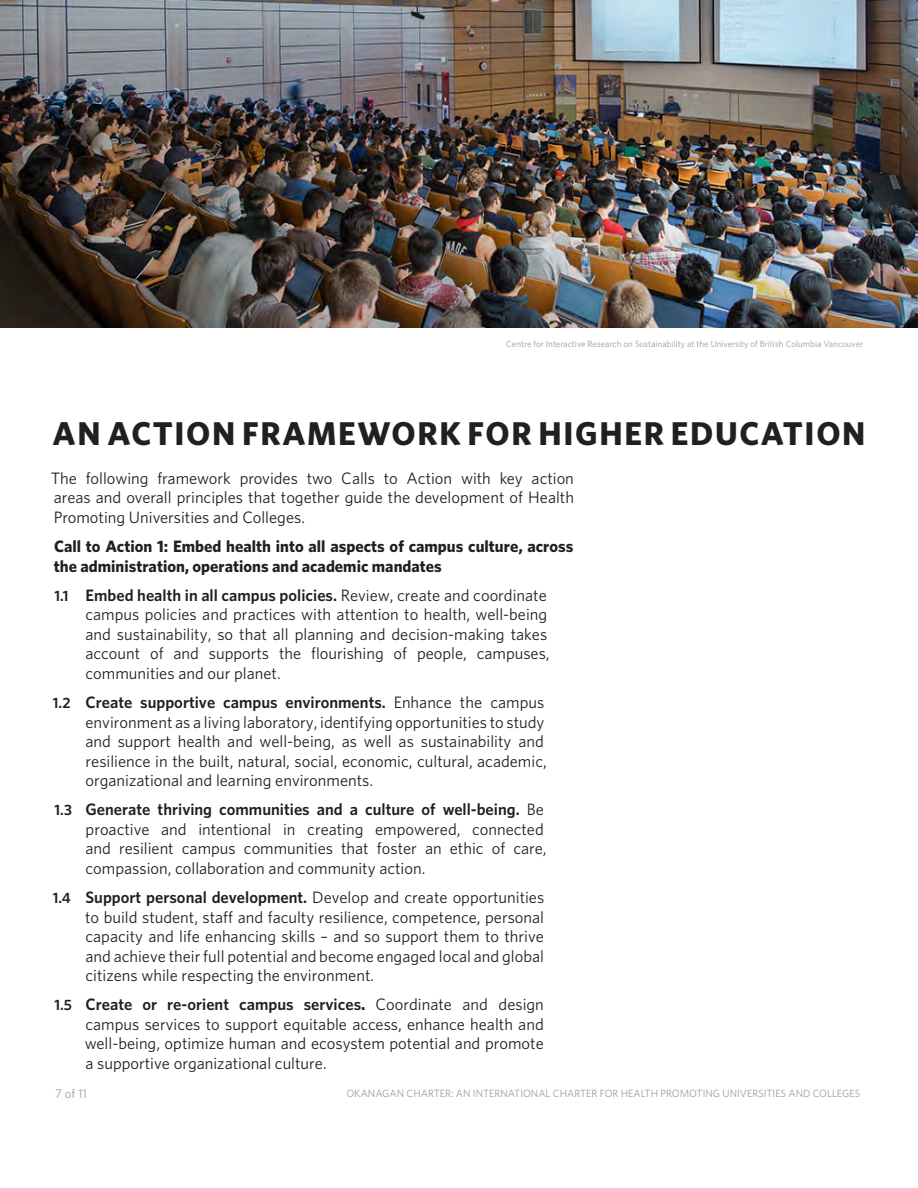
<style>
.page{position:relative;width:918px;height:1188px;background:#fff}
.page>*{position:absolute;margin:0;border:0;box-sizing:border-box;transform-origin:0 0}
.t1{font:700 33px "Whitney";letter-spacing:.05em;color:#231f20}
.t2{font:16.5px/19.5px "Whitney";color:#231f20}
.t3{font:700 16.5px/19.5px "Whitney";color:#231f20}
.t4{font:12.75px "Whitney";color:#9b9da0}
.t5{font:10.5px "Whitney";color:#9b9da0}
.t6{font:9px "Whitney";color:#9b9da0}
.s1{font-weight:600;font-size:15px}
.s2{font-weight:600}
.s3{font-weight:700}
</style>
<div class="page">
<img style="left:0;top:0;width:918px;height:328px">
<p class="t6" style="left:506px;top:338px;width:358px">Centre for Interactive Research on Sustainability at the University of British Columbia Vancouver</p>
<h2 class="t1" style="left:53px;top:411px;width:814px">AN ACTION FRAMEWORK FOR HIGHER EDUCATION</h2>
<p class="t2" style="left:51px;top:468px;width:524px">The following framework provides two Calls to Action with key action</p>
<p class="t2" style="left:54px;top:487px;width:522px">areas and overall principles that together guide the development of Health</p>
<p class="t2" style="left:54px;top:507px;width:253px">Promoting Universities and Colleges.</p>
<p class="t3" style="left:54px;top:536px;width:521px">Call to Action 1: Embed health into all aspects of campus culture, across the administration, operations and academic mandates</p>
<p class="t2" style="left:85px;top:585px;width:466px;text-indent:-31px"><span class="s1">1.1</span> <span class="s2">Embed health in all campus policies.</span> Review, create and coordinate campus policies and practices with attention to health, well-being and sustainability, so that all planning and decision-making takes account of and supports the flourishing of people, campuses, communities and our planet.</p>
<p class="t2" style="left:85px;top:692px;width:463px;text-indent:-33px"><span class="s1">1.2</span> <span class="s2">Create supportive campus environments.</span> Enhance the campus environment as a living laboratory, identifying opportunities to study and support health and well-being, as well as sustainability and resilience in the built, natural, social, economic, cultural, academic, organizational and learning environments.</p>
<p class="t2" style="left:85px;top:799px;width:463px;text-indent:-31px"><span class="s1">1.3</span> <span class="s2">Generate thriving communities and a culture of well-being.</span> Be proactive and intentional in creating empowered, connected and resilient campus communities that foster an ethic of care, compassion, collaboration and community action.</p>
<p class="t2" style="left:85px;top:887px;width:461px;text-align:justify;text-indent:-32px"><span class="s1">1.4</span> <span class="s2">Support personal development.</span> Develop and create opportunities to build student, staff and faculty resilience, competence, personal capacity and life enhancing skills – and so support them to thrive and achieve their full potential and become engaged local and global citizens while respecting the environment.</p>
<p class="t2" style="left:85px;top:994px;width:461px;text-align:justify;text-indent:-30px"><span class="s1">1.5</span> <span class="s2">Create or re-orient campus services</span><span class="s3">.</span> Coordinate and design campus services to support equitable access, enhance health and well-being, optimize human and ecosystem potential and promote a supportive organizational culture.</p>
<p class="t4" style="left:55px;top:1085px;width:34px">7 of 11</p>
<p class="t5" style="left:346px;top:1086px;width:515px">OKANAGAN CHARTER: AN INTERNATIONAL CHARTER FOR HEALTH PROMOTING UNIVERSITIES AND COLLEGES</p>
</div>
